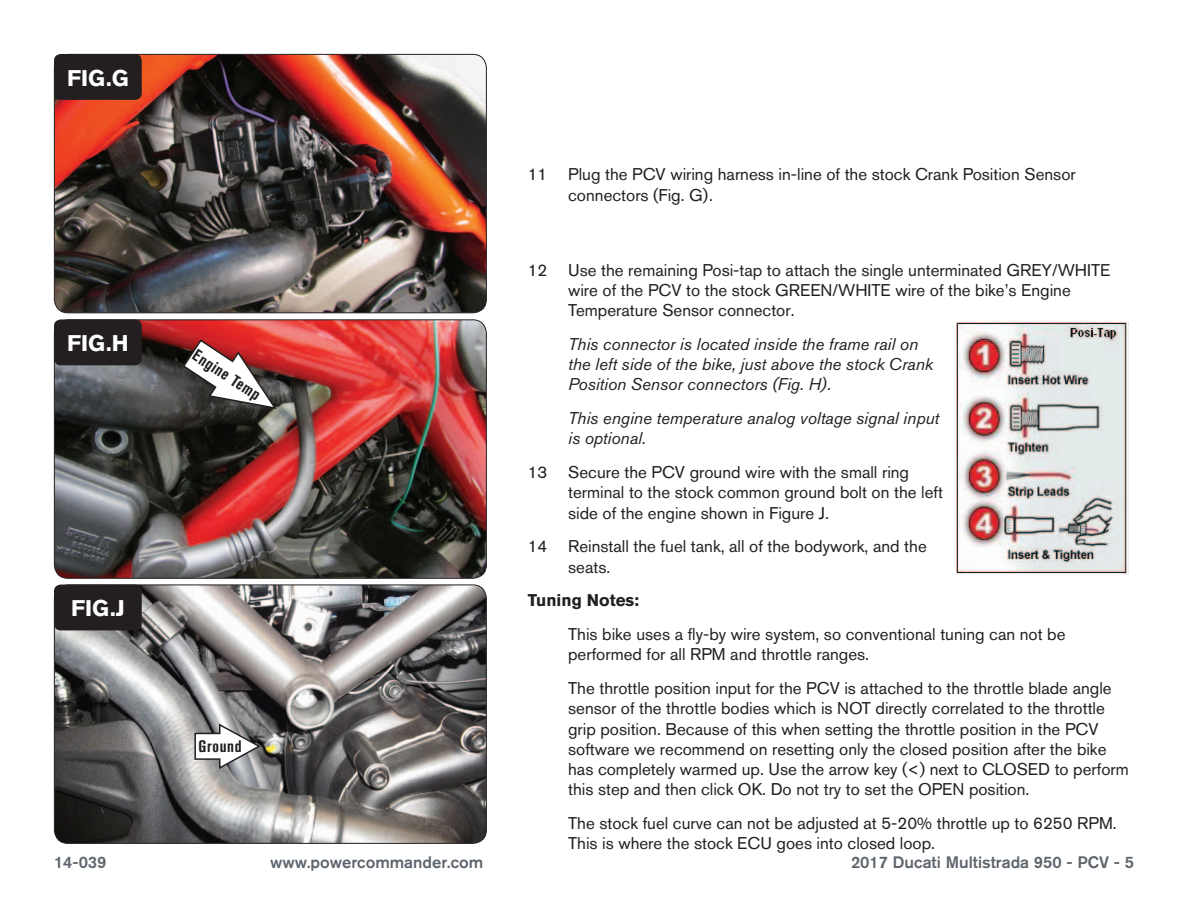
<style>
.page{position:relative;width:1188px;height:918px;background:#fff}
.page>*{position:absolute;margin:0;border:0;box-sizing:border-box;transform-origin:0 0}
.t1{font:700 22.5px "Akzidenz Grotesk BQ";color:#fff}
.Bodycopy{font:16.8px/20.2px "Akzidenz Grotesk BQ";color:#231f20}
.Bodycopy-2{font:italic 16.8px/20.2px "Akzidenz Grotesk BQ";color:#231f20}
.Bodycopy-3{font:700 16.8px "Akzidenz Grotesk BQ";color:#231f20}
.t2{font:500 16.5px "Akzidenz Grotesk BQ";color:#5e656c}
.Callouts{font:700 condensed 16.5px "Akzidenz Grotesk BQ";letter-spacing:.04em;color:#231f20}
</style>
<div class="page">
<img style="left:54px;top:54px;width:432px;height:259px">
<div style="left:54px;top:54px;width:433px;height:259px;border:1px solid #231f20;border-radius:14px"></div>
<img style="left:54px;top:320px;width:431px;height:258px">
<div style="left:54px;top:319px;width:433px;height:260px;border:1px solid #231f20;border-radius:14px"></div>
<img style="left:54px;top:585px;width:432px;height:258px">
<div style="left:54px;top:585px;width:433px;height:259px;border:1px solid #231f20;border-radius:14px"></div>
<div style="left:54px;top:54px;width:88px;height:46px;background:#231f20;border-radius:7px"></div>
<div style="left:54px;top:319px;width:88px;height:46px;background:#231f20;border-radius:7px"></div>
<div style="left:54px;top:585px;width:88px;height:45px;background:#231f20;border-radius:7px"></div>
<svg style="left:182px;top:338px;width:96px;height:72px"></svg>
<img style="left:956px;top:323px;width:172px;height:252px">
<svg style="left:194px;top:722px;width:68px;height:48px"></svg>
<p class="t1" style="left:67px;top:65px;width:63px">FIG.G</p>
<p class="t1" style="left:67px;top:331px;width:63px">FIG.H</p>
<p class="Callouts" style="left:200px;top:346px;width:79px;rotate:34deg">Engine Temp</p>
<p class="t1" style="left:71px;top:595px;width:55px">FIG.J</p>
<p class="Callouts" style="left:198px;top:737px;width:45px">Ground</p>
<p class="Bodycopy" style="left:568px;top:164px;width:509px;text-indent:-40px">11 Plug the PCV wiring harness in-line of the stock Crank Position Sensor connectors (Fig. G).</p>
<p class="Bodycopy" style="left:568px;top:259px;width:544px;text-indent:-40px">12 Use the remaining Posi-tap to attach the single unterminated GREY/WHITE wire of the PCV to the stock GREEN/WHITE wire of the bike’s Engine<br>Temperature Sensor connector.</p>
<p class="Bodycopy-2" style="left:568px;top:334px;width:366px">This connector is located inside the frame rail on the left side of the bike, just above the stock Crank<br>Position Sensor connectors (Fig. H).</p>
<p class="Bodycopy-2" style="left:568px;top:408px;width:373px">This engine temperature analog voltage signal input is optional.</p>
<p class="Bodycopy" style="left:568px;top:462px;width:376px;text-indent:-40px">13 Secure the PCV ground wire with the small ring terminal to the stock common ground bolt on the left side of the engine shown in Figure J.</p>
<p class="Bodycopy" style="left:568px;top:536px;width:360px;text-indent:-40px">14 Reinstall the fuel tank, all of the bodywork, and the seats.</p>
<p class="Bodycopy-3" style="left:528px;top:591px;width:113px">Tuning Notes:</p>
<p class="Bodycopy" style="left:568px;top:624px;width:499px">This bike uses a fly-by wire system, so conventional tuning can not be performed for all RPM and throttle ranges.</p>
<p class="Bodycopy" style="left:568px;top:678px;width:562px">The throttle position input for the PCV is attached to the throttle blade angle sensor of the throttle bodies which is NOT directly correlated to the throttle grip position. Because of this when setting the throttle position in the PCV software we recommend on resetting only the closed position after the bike has completely warmed up. Use the arrow key (&lt;) next to CLOSED to perform this step and then click OK. Do not try to set the OPEN position.</p>
<p class="Bodycopy" style="left:568px;top:813px;width:550px">The stock fuel curve can not be adjusted at 5-20% throttle up to 6250 RPM.<br>This is where the stock ECU goes into closed loop.</p>
<p class="t2" style="left:54px;top:852px;width:54px">14-039</p>
<p class="t2" style="left:270px;top:852px;width:215px">www.powercommander.com</p>
<p class="t2" style="left:851px;top:852px;width:284px">2017 Ducati Multistrada 950 - PCV - 5</p>
</div>
